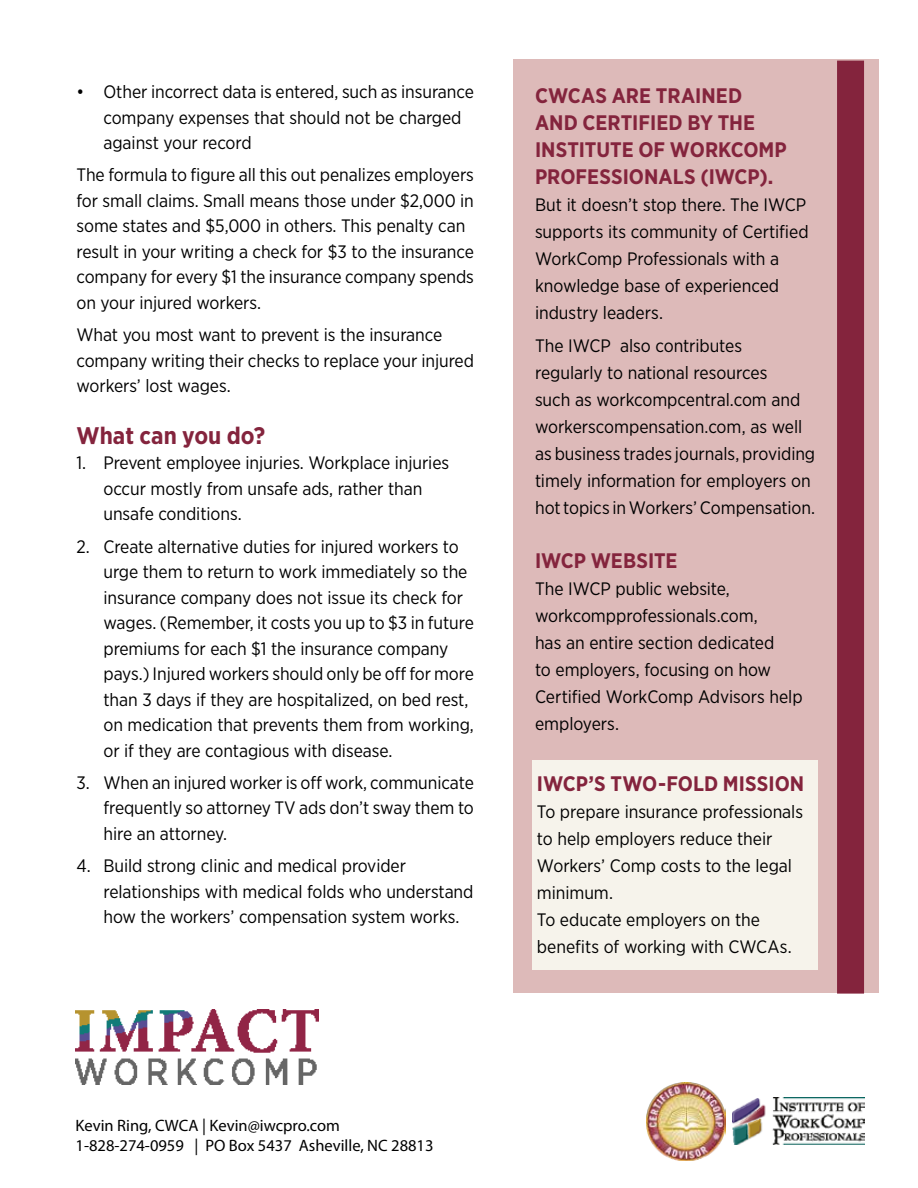
<style>
.page{position:relative;width:918px;height:1188px;background:#fff}
.page>*{position:absolute;margin:0;border:0;box-sizing:border-box;transform-origin:0 0}
.t1{font:700 24px "Gotham Narrow";color:#84243d}
.t2{font:700 21px/27px "Gotham Narrow";color:#84243d}
.t3{font:18px/25.5px "Gotham Narrow";letter-spacing:-.005em;color:#000}
.t4{font:16.5px/19.5px "Myriad Pro";color:#000}
</style>
<div class="page">
<div style="left:513px;top:59px;width:365px;height:934px;background:#ddbab9"></div>
<div style="left:837px;top:61px;width:27px;height:933px;background:#84243d"></div>
<div style="left:532px;top:760px;width:286px;height:210px;background:#f6f3eb"></div>
<img style="left:732px;top:1097px;width:132px;height:47px">
<img style="left:646px;top:1082px;width:79px;height:79px">
<img style="left:76px;top:1010px;width:243px;height:74px">
<p class="t3" style="left:104px;top:79px;width:372px;text-indent:-27px">• Other incorrect data is entered, such as insurance company expenses that should not be charged against your record</p>
<p class="t3" style="left:76px;top:162px;width:399px">The formula to figure all this out penalizes employers for small claims. Small means those under $2,000 in some states and $5,000 in others. This penalty can result in your writing a check for $3 to the insurance company for every $1 the insurance company spends on your injured workers.</p>
<p class="t3" style="left:76px;top:322px;width:399px">What you most want to prevent is the insurance company writing their checks to replace your injured workers’ lost wages.</p>
<h1 class="t1" style="left:76px;top:420px;width:190px">What can you do?</h1>
<p class="t3" style="left:104px;top:450px;width:347px;text-indent:-27px">1. Prevent employee injuries. Workplace injuries occur mostly from unsafe ads, rather than unsafe conditions.</p>
<p class="t3" style="left:104px;top:533px;width:372px;text-indent:-27px">2. Create alternative duties for injured workers to urge them to return to work immediately so the insurance company does not issue its check for wages. (Remember, it costs you up to $3 in future premiums for each $1 the insurance company pays.) Injured workers should only be off for more than 3 days if they are hospitalized, on bed rest, on medication that prevents them from working, or if they are contagious with disease.</p>
<p class="t3" style="left:104px;top:769px;width:372px;text-align:justify;text-indent:-27px">3. When an injured worker is off work, communicate frequently so attorney TV ads don’t sway them to hire an attorney.</p>
<p class="t3" style="left:104px;top:853px;width:371px;text-indent:-27px">4. Build strong clinic and medical provider relationships with medical folds who understand how the workers’ compensation system works.</p>
<p class="t2" style="left:535px;top:81px;width:253px">CWCAS ARE TRAINED<br>AND CERTIFIED BY THE<br>INSTITUTE OF WORKCOMP<br>PROFESSIONALS (IWCP).</p>
<p class="t3" style="left:535px;top:190px;width:275px;line-height:27px">But it doesn’t stop there. The IWCP supports its community of Certified<br>WorkComp Professionals with a knowledge base of experienced industry leaders.</p>
<p class="t3" style="left:535px;top:331px;width:282px;line-height:27px">The IWCP also contributes<br>regularly to national resources<br>such as workcompcentral.com and workerscompensation.com, as well as business trades journals, providing timely information for employers on hot topics in Workers’ Compensation.</p>
<p class="t2" style="left:535px;top:546px;width:144px">IWCP WEBSITE</p>
<p class="t3" style="left:535px;top:574px;width:269px;line-height:27px">The IWCP public website, workcompprofessionals.com,<br>has an entire section dedicated<br>to employers, focusing on how<br>Certified WorkComp Advisors help employers.</p>
<p class="t2" style="left:537px;top:770px;width:269px">IWCP’S TWO-FOLD MISSION</p>
<p class="t3" style="left:537px;top:798px;width:268px;line-height:27px">To prepare insurance professionals to help employers reduce their<br>Workers’ Comp costs to the legal minimum.<br>To educate employers on the benefits of working with CWCAs.</p>
<p class="t4" style="left:76px;top:1116px;width:359px">Kevin Ring, CWCA | Kevin@iwcpro.com<br>1-828-274-0959 | PO Box 5437 Asheville, NC 28813</p>
</div>
